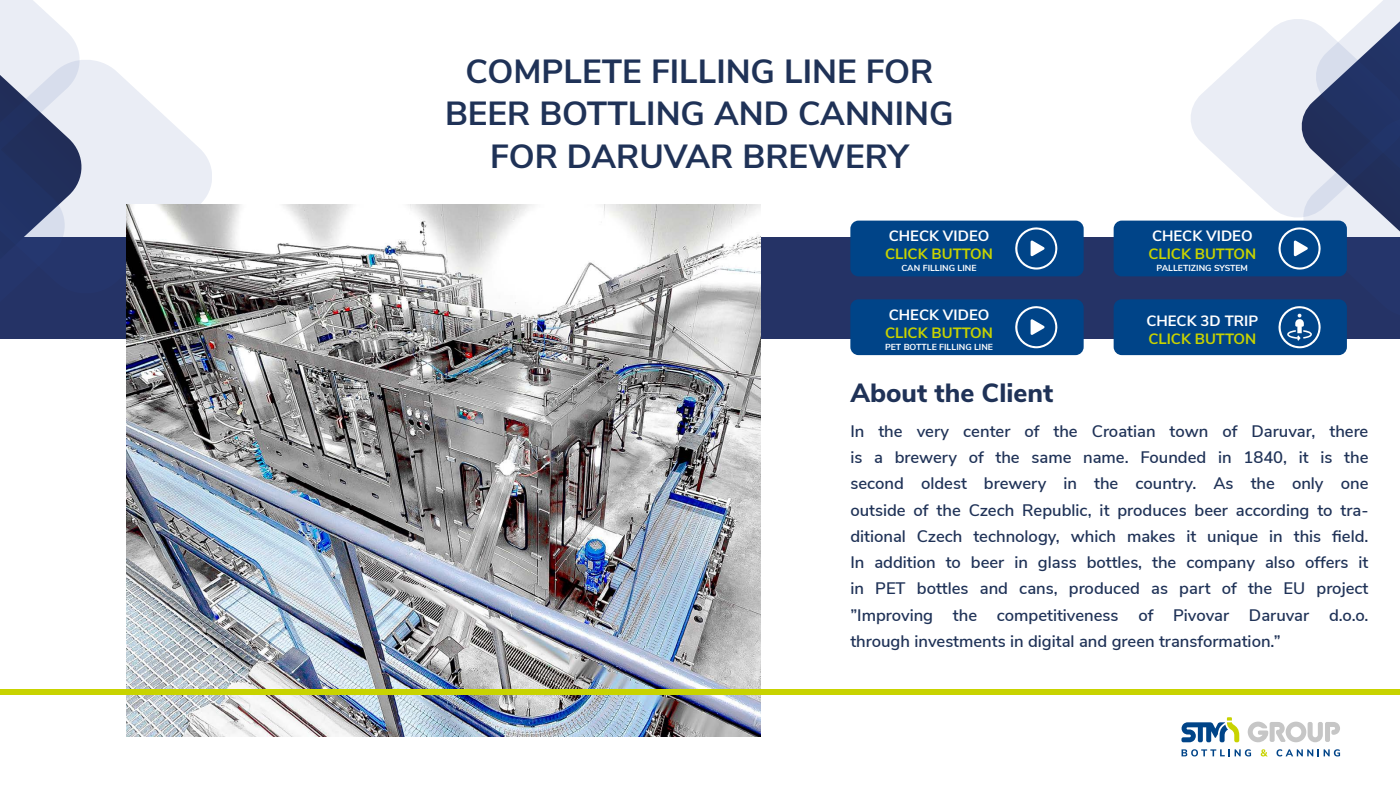
<style>
.page{position:relative;width:1400px;height:788px;background:#fff}
.page>*{position:absolute;margin:0;border:0;box-sizing:border-box;transform-origin:0 0}
.t1{font:700 33.34px/42.4px "Nunito Sans";color:#1f3257;text-align:center}
.t2{font:800 26.25px "Nunito Sans";color:#1f3257}
.t3{font:600 16.62px/26.2px "Nunito Sans";color:#1f3257;text-align:justify}
.t4{font:700 14.88px "Nunito Sans";color:#c8d300}
.t5{font:700 14.88px "Nunito Sans";color:#fff}
.t6{font:700 8.75px "Nunito Sans";color:#fff}
</style>
<div class="page">
<div style="left:0;top:237px;width:1400px;height:101px;background:#253366"></div>
<svg style="left:0;top:0;width:86px;height:339px"></svg>
<svg style="left:0;top:60px;width:212px;height:233px"></svg>
<svg style="left:1248px;top:721px;width:92px;height:21px"></svg>
<svg style="left:1181px;top:717px;width:58px;height:25px"></svg>
<svg style="left:1182px;top:749px;width:69px;height:7px"></svg>
<svg style="left:1261px;top:749px;width:7px;height:7px"></svg>
<svg style="left:1277px;top:749px;width:63px;height:7px"></svg>
<div style="left:850px;top:220px;width:234px;height:56px;background:#048;border-radius:8px"></div>
<svg style="left:1015px;top:227px;width:42px;height:42px"></svg>
<div style="left:850px;top:299px;width:234px;height:56px;background:#048;border-radius:8px"></div>
<svg style="left:1015px;top:306px;width:42px;height:42px"></svg>
<div style="left:1114px;top:299px;width:233px;height:56px;background:#048;border-radius:8px"></div>
<div style="left:1114px;top:220px;width:233px;height:56px;background:#048;border-radius:8px"></div>
<svg style="left:1191px;top:0;width:209px;height:348px"></svg>
<img style="left:127px;top:205px;width:633px;height:531px">
<div style="left:0;top:689px;width:1400px;height:5px;background:#c8d300"></div>
<h1 class="t1" style="left:445px;top:48px;width:510px">COMPLETE FILLING LINE FOR<br>BEER BOTTLING AND CANNING<br>FOR DARUVAR BREWERY</h1>
<p class="t5" style="left:889px;top:225px;width:102px">CHECK VIDEO</p>
<p class="t4" style="left:885px;top:243px;width:109px">CLICK BUTTON</p>
<p class="t6" style="left:902px;top:261px;width:77px">CAN FILLING LINE</p>
<p class="t5" style="left:889px;top:303px;width:102px">CHECK VIDEO</p>
<p class="t4" style="left:885px;top:321px;width:109px">CLICK BUTTON</p>
<p class="t6" style="left:885px;top:340px;width:110px">PET BOTTLE FILLING LINE</p>
<p class="t5" style="left:1152px;top:225px;width:102px">CHECK VIDEO</p>
<p class="t4" style="left:1148px;top:243px;width:109px">CLICK BUTTON</p>
<p class="t6" style="left:1157px;top:261px;width:93px">PALLETIZING SYSTEM</p>
<p class="t5" style="left:1146px;top:310px;width:113px">CHECK 3D TRIP</p>
<p class="t4" style="left:1148px;top:327px;width:109px">CLICK BUTTON</p>
<h2 class="t2" style="left:850px;top:373px;width:204px">About the Client</h2>
<p class="t3" style="left:850px;top:417px;width:520px">In the very center of the Croatian town of Daruvar, there is a brewery of the same name. Founded in 1840, it is the second oldest brewery in the country. As the only one outside of the Czech Republic, it produces beer according to tra&shy;ditional Czech technology, which makes it unique in this field.<br>In addition to beer in glass bottles, the company also offers it in PET bottles and cans, produced as part of the EU project ”Improving the competitiveness of Pivovar Daruvar d.o.o. through investments in digital and green transformation.”</p>
</div>
